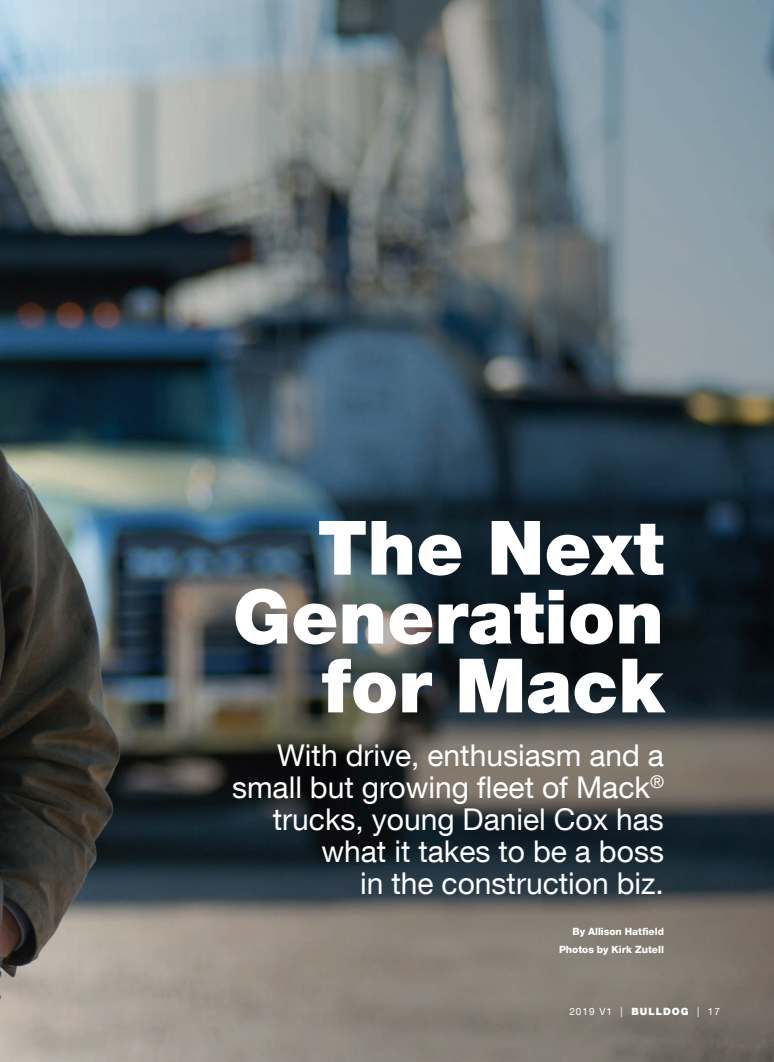
<style>
.page{position:relative;width:774px;height:1062px;background:#fff}
.page>*{position:absolute;margin:0;border:0;box-sizing:border-box;transform-origin:0 0}
.t1{font:900 75.1px/68.9px "Helvetica Neue LT Com";color:#fff;text-align:right}
.t2{font:30px/32px "Helvetica Neue LT Com";color:#fff;text-align:right}
.t3{font:800 10px/18px "Helvetica Neue LT Com";color:#fff;text-align:right}
.t4{font:10px "Helvetica Neue LT Com";letter-spacing:.1em;color:#fff}
.s1{font-weight:900}
</style>
<div class="page">
<img style="left:0;top:0;width:774px;height:1062px">
<p class="t1" style="left:233px;top:513px;width:433px">The Next<br>Generation for Mack</p>
<p class="t2" style="left:232px;top:739px;width:433px">With drive, enthusiasm and a small but growing fleet of Mack<sup>® </sup>trucks, young Daniel Cox has what it takes to be a boss<br>in the construction biz.</p>
<p class="t3" style="left:559px;top:923px;width:106px">By Allison Hatfield<br>Photos by Kirk Zutell</p>
<p class="t4" style="left:569px;top:1005px;width:152px">2019 V1 | <span class="s1">BULLDOG</span> | 17</p>
</div>
